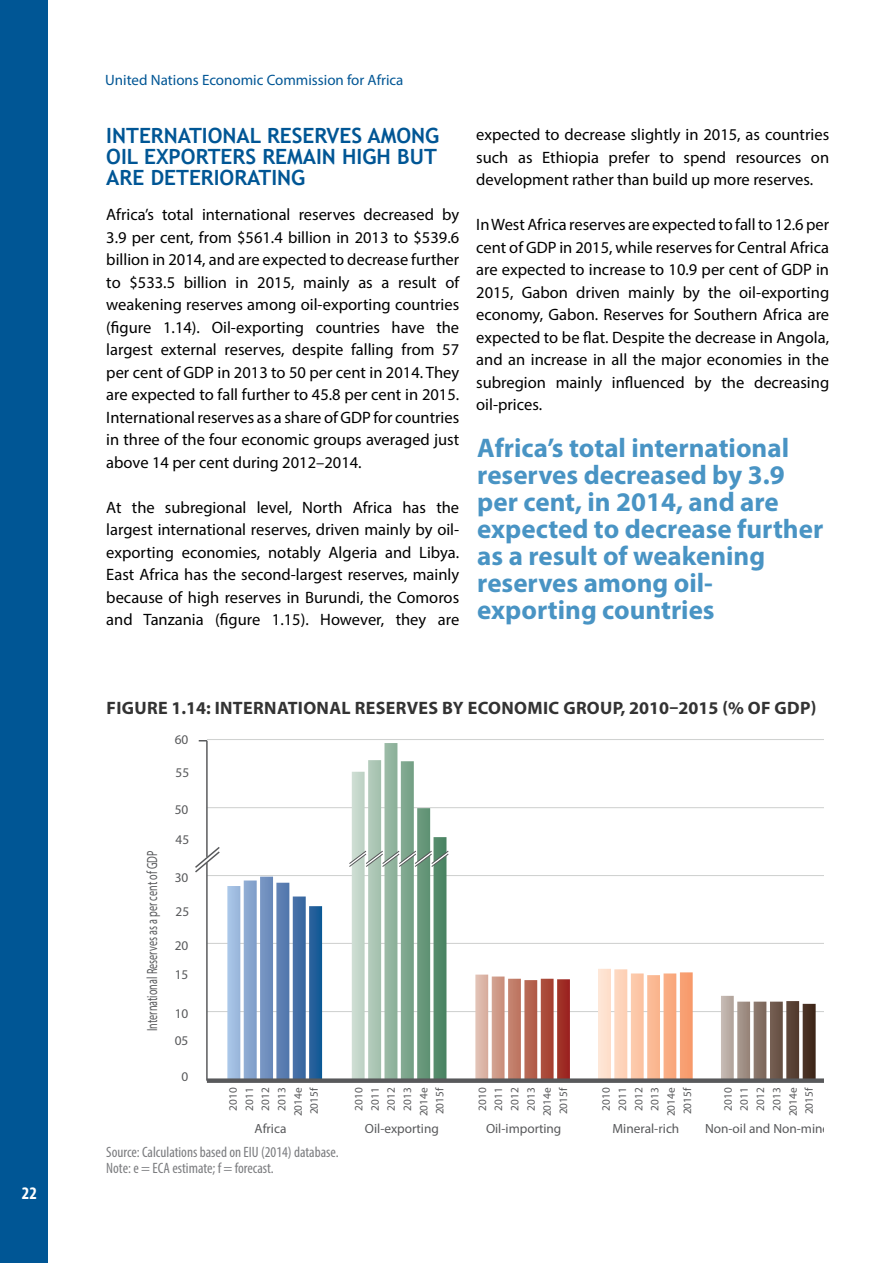
<style>
.page{position:relative;width:893px;height:1263px;background:#fff}
.page>*{position:absolute;margin:0;border:0;box-sizing:border-box;transform-origin:0 0}
.t1{font:700 27px/27px "Myriad Pro";color:#4994c4}
.t2{font:700 21px/21px "Trebuchet MS";color:#005695;text-align:justify}
.t3{font:700 18px "Myriad Pro";letter-spacing:.02em;color:#333}
.t4{font:700 condensed 17.7px "Myriad Pro";color:#fff}
.t5{font:16.5px/22.5px "Myriad Pro";color:#000;text-align:justify}
.t6{font:condensed 15px/16.5px "Myriad Pro";color:#7b7c7f}
.t7{font:15px "Myriad Pro";color:#005695}
.t8{font:14.7px "Myriad Pro";color:#58595b;scale:.69 1}
.t9{font:13.35px "Myriad Pro";color:#58595b}
.t10{font:11.25px/16.2px "Myriad Pro";letter-spacing:-.005em;color:#58595b;text-align:center}
</style>
<div class="page">
<div style="left:0;top:0;width:48px;height:1263px;background:#005695"></div>
<hr style="left:207px;top:1011px;width:616px;height:1px;background:#d0d2d1">
<hr style="left:207px;top:943px;width:616px;height:1px;background:#d0d2d1">
<hr style="left:207px;top:875px;width:616px;height:1px;background:#d0d2d1">
<hr style="left:207px;top:807px;width:616px;height:1px;background:#d0d2d1">
<hr style="left:207px;top:739px;width:616px;height:1px;background:#d0d2d1">
<svg style="left:475px;top:974px;width:95px;height:104px"></svg>
<svg style="left:598px;top:969px;width:95px;height:109px"></svg>
<svg style="left:721px;top:996px;width:95px;height:82px"></svg>
<hr style="left:206px;top:741px;width:2px;height:116px;background:#58595b">
<hr style="left:206px;top:863px;width:2px;height:218px;background:#58595b">
<svg style="left:195px;top:845px;width:25px;height:29px"></svg>
<svg style="left:227px;top:877px;width:95px;height:201px"></svg>
<div style="left:207px;top:1078px;width:616px;height:5px;background:#58595b"></div>
<svg style="left:347px;top:743px;width:104px;height:336px"></svg>
<p class="t4" style="left:22px;top:1181px;width:17px">22</p>
<p class="t7" style="left:105px;top:71px;width:300px">United Nations Economic Commission for Africa</p>
<p class="t2" style="left:106px;top:125px;width:334px">INTERNATIONAL RESERVES AMONG OIL EXPORTERS REMAIN HIGH BUT ARE DETERIORATING</p>
<p class="t5" style="left:106px;top:203px;width:354px">Africa’s total international reserves decreased by 3.9 per cent, from $561.4 billion in 2013 to $539.6 billion in 2014, and are expected to decrease further to $533.5 billion in 2015, mainly as a result of weakening reserves among oil-exporting countries (figure 1.14). Oil-exporting countries have the largest external reserves, despite falling from 57 per cent of GDP in 2013 to 50 per cent in 2014. They are expected to fall further to 45.8 per cent in 2015.<br>International reserves as a share of GDP for countries in three of the four economic groups averaged just above 14 per cent during 2012–2014.</p>
<p class="t5" style="left:106px;top:496px;width:354px">At the subregional level, North Africa has the largest international reserves, driven mainly by oil&shy;exporting economies, notably Algeria and Libya.<br>East Africa has the second-largest reserves, mainly because of high reserves in Burundi, the Comoros and Tanzania (figure 1.15). However, they are</p>
<p class="t5" style="left:476px;top:123px;width:354px">expected to decrease slightly in 2015, as countries such as Ethiopia prefer to spend resources on development rather than build up more reserves.</p>
<p class="t5" style="left:476px;top:213px;width:354px">In West Africa reserves are expected to fall to 12.6 per cent of GDP in 2015, while reserves for Central Africa are expected to increase to 10.9 per cent of GDP in 2015, Gabon driven mainly by the oil-exporting economy, Gabon. Reserves for Southern Africa are expected to be flat. Despite the decrease in Angola, and an increase in all the major economies in the subregion mainly influenced by the decreasing oil-prices.</p>
<h1 class="t1" style="left:477px;top:434px;width:347px">Africa’s total international reserves decreased by 3.9 per cent, in 2014, and are expected to decrease further as a result of weakening reserves among oil&shy;exporting countries</h1>
<p class="t3" style="left:106px;top:696px;width:712px">FIGURE 1.14: INTERNATIONAL RESERVES BY ECONOMIC GROUP, 2010–2015 (% OF GDP)</p>
<p class="t9" style="left:175px;top:732px;width:15px">60</p>
<p class="t9" style="left:176px;top:764px;width:15px">55</p>
<p class="t9" style="left:175px;top:801px;width:15px">50</p>
<p class="t8" style="left:143px;top:1031px;width:263px;rotate:-90deg">International Reserves as a per cent of GDP</p>
<p class="t9" style="left:176px;top:831px;width:15px">45</p>
<p class="t9" style="left:175px;top:869px;width:15px">30</p>
<p class="t9" style="left:176px;top:903px;width:15px">25</p>
<p class="t9" style="left:175px;top:937px;width:15px">20</p>
<p class="t9" style="left:175px;top:966px;width:15px">15</p>
<p class="t9" style="left:175px;top:1005px;width:15px">10</p>
<p class="t9" style="left:175px;top:1032px;width:15px">05</p>
<p class="t9" style="left:182px;top:1068px;width:8px">0</p>
<p class="t10" style="left:225px;top:1116px;width:30px;rotate:-90deg">2010<br>2011<br>2012<br>2013<br>2014e<br>2015f</p>
<p class="t10" style="left:350px;top:1116px;width:30px;rotate:-90deg">2010<br>2011<br>2012<br>2013<br>2014e<br>2015f</p>
<p class="t10" style="left:474px;top:1116px;width:30px;rotate:-90deg">2010<br>2011<br>2012<br>2013<br>2014e<br>2015f</p>
<p class="t10" style="left:598px;top:1116px;width:30px;rotate:-90deg">2010<br>2011<br>2012<br>2013<br>2014e<br>2015f</p>
<p class="t10" style="left:720px;top:1116px;width:30px;rotate:-90deg">2010<br>2011<br>2012<br>2013<br>2014e<br>2015f</p>
<p class="t9" style="left:255px;top:1120px;width:34px">Africa</p>
<p class="t9" style="left:365px;top:1120px;width:76px">Oil-exporting</p>
<p class="t9" style="left:486px;top:1120px;width:77px">Oil-importing</p>
<p class="t9" style="left:612px;top:1120px;width:68px">Mineral-rich</p>
<p class="t9" style="left:705px;top:1120px;width:140px">Non-oil and Non-mineral</p>
<p class="t6" style="left:106px;top:1143px;width:234px">Source: Calculations based on EIU (2014) database.<br>Note: e = ECA estimate; f = forecast.</p>
</div>
